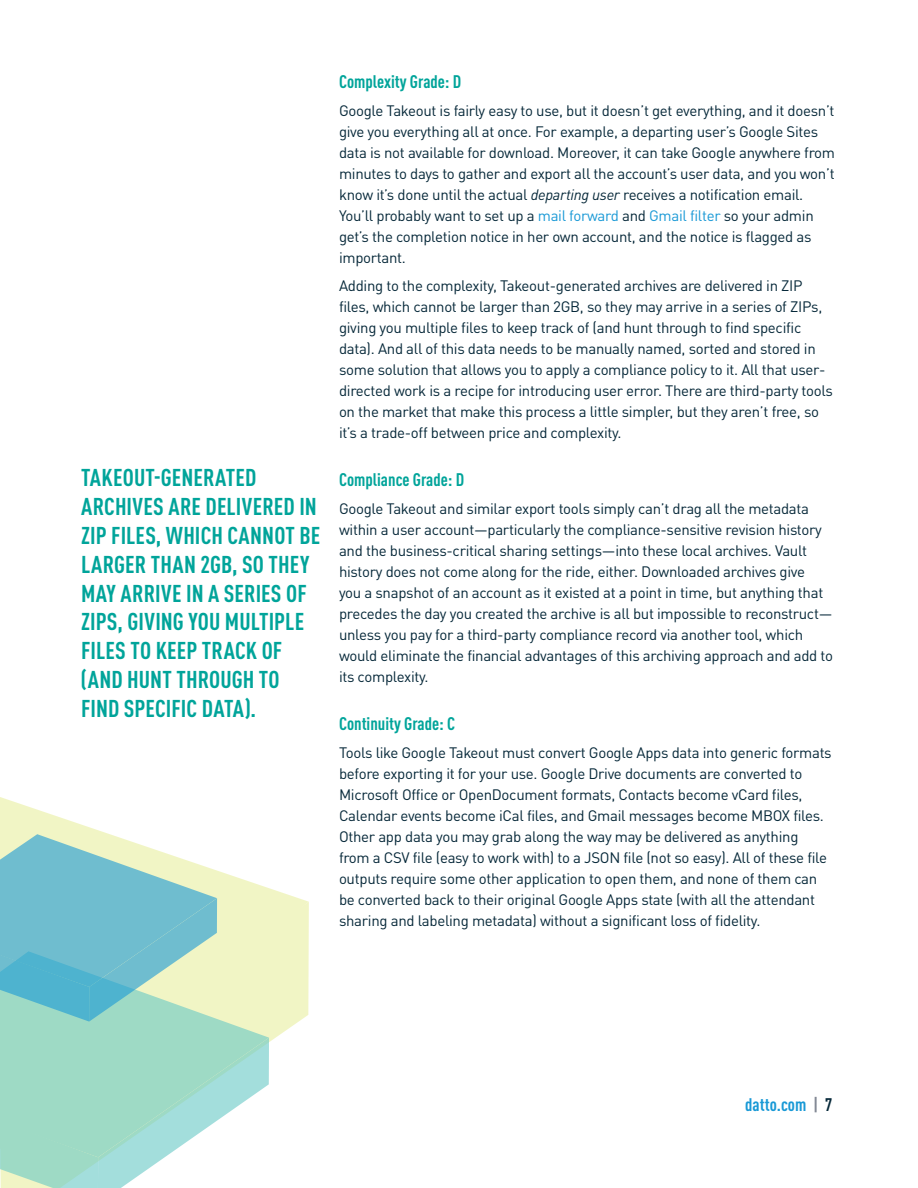
<style>
.page{position:relative;width:918px;height:1188px;background:#fff}
.page>*{position:absolute;margin:0;border:0;box-sizing:border-box;transform-origin:0 0}
.t1{font:700 condensed 24px/28.8px "DINOT";letter-spacing:.005em;color:#00a49a}
.t2{font:700 condensed 18px "DINOT";color:#00a49a}
.t3{font:700 condensed 18px "DINOT";color:#1999d6}
.t4{font:15px/21px "DINOT";letter-spacing:-.02em;color:#062839}
.s1{font-style:italic}
.s2{color:#1999d6}
.s3{color:#828894}
.s4{color:#062839}
</style>
<div class="page">
<svg style="left:0;top:797px;width:309px;height:245px"></svg>
<svg style="left:0;top:1157px;width:165px;height:31px;background:#b4e3d5"></svg>
<svg style="left:0;top:951px;width:269px;height:206px;background:#b0e0cd"></svg>
<svg style="left:0;top:834px;width:217px;height:188px;background:#8fccce"></svg>
<h1 class="t1" style="left:81px;top:463px;width:241px">TAKEOUT-GENERATED<br>ARCHIVES ARE DELIVERED IN<br>ZIP FILES, WHICH CANNOT BE<br>LARGER THAN 2GB, SO THEY<br>MAY ARRIVE IN A SERIES OF<br>ZIPS, GIVING YOU MULTIPLE<br>FILES TO KEEP TRACK OF (AND HUNT THROUGH TO<br>FIND SPECIFIC DATA).</h1>
<p class="t2" style="left:339px;top:71px;width:124px">Complexity Grade: D</p>
<p class="t4" style="left:339px;top:100px;width:498px">Google Takeout is fairly easy to use, but it doesn’t get everything, and it doesn’t give you everything all at once. For example, a departing user’s Google Sites data is not available for download. Moreover, it can take Google anywhere from minutes to days to gather and export all the account’s user data, and you won’t know it’s done until the actual <span class="s1">departing user</span> receives a notification email.<br>You’ll probably want to set up a <span class="s2">mail forward</span> and <span class="s2">Gmail filter</span> so your admin get’s the completion notice in her own account, and the notice is flagged as important.</p>
<p class="t4" style="left:339px;top:274px;width:496px">Adding to the complexity, Takeout-generated archives are delivered in ZIP files, which cannot be larger than 2GB, so they may arrive in a series of ZIPs, giving you multiple files to keep track of (and hunt through to find specific data). And all of this data needs to be manually named, sorted and stored in some solution that allows you to apply a compliance policy to it. All that user&shy;directed work is a recipe for introducing user error. There are third-party tools on the market that make this process a little simpler, but they aren’t free, so it’s a trade-off between price and complexity.</p>
<p class="t2" style="left:339px;top:469px;width:127px">Compliance Grade: D</p>
<p class="t4" style="left:339px;top:498px;width:496px">Google Takeout and similar export tools simply can’t drag all the metadata within a user account—particularly the compliance-sensitive revision history and the business-critical sharing settings—into these local archives. Vault history does not come along for the ride, either. Downloaded archives give<br>you a snapshot of an account as it existed at a point in time, but anything that precedes the day you created the archive is all but impossible to reconstruct— unless you pay for a third-party compliance record via another tool, which would eliminate the financial advantages of this archiving approach and add to its complexity.</p>
<p class="t2" style="left:339px;top:713px;width:118px">Continuity Grade: C</p>
<p class="t4" style="left:339px;top:742px;width:494px">Tools like Google Takeout must convert Google Apps data into generic formats before exporting it for your use. Google Drive documents are converted to Microsoft Office or OpenDocument formats, Contacts become vCard files, Calendar events become iCal files, and Gmail messages become MBOX files.<br>Other app data you may grab along the way may be delivered as anything from a CSV file (easy to work with) to a JSON file (not so easy). All of these file outputs require some other application to open them, and none of them can be converted back to their original Google Apps state (with all the attendant sharing and labeling metadata) without a significant loss of fidelity.</p>
<p class="t3" style="left:745px;top:1093px;width:89px">datto.com <span class="s3">|</span> <span class="s4">7</span></p>
</div>
